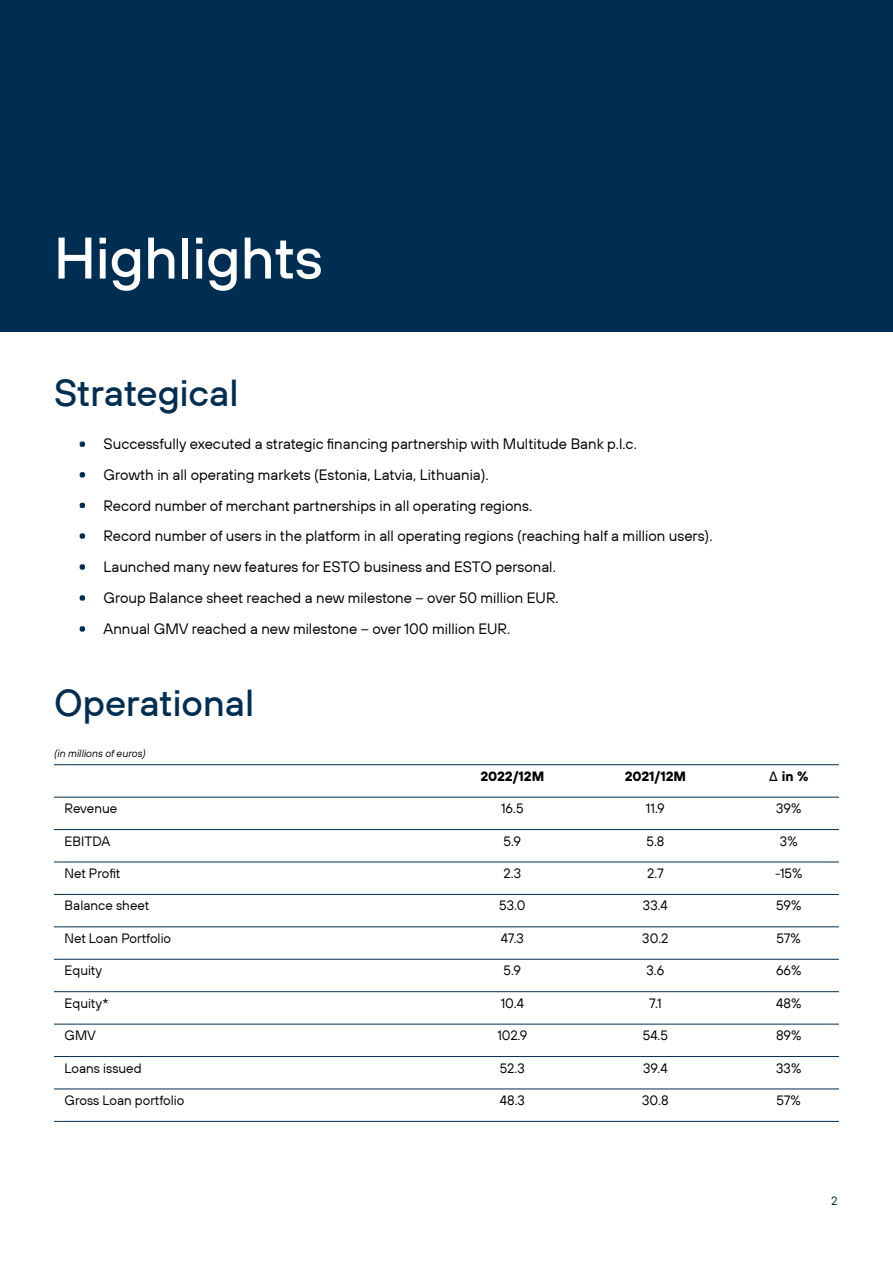
<style>
.page{position:relative;width:893px;height:1263px;background:#fff}
.page>*{position:absolute;margin:0;border:0;box-sizing:border-box;transform-origin:0 0}
.t1{font:500 58.5px "TT Hoves Pro";color:#fff}
.t2{font:500 37.5px "TT Hoves Pro";color:#002e52}
.t3{font:15px/30.8px "TT Hoves Pro";color:#000}
.t4{font:13.5px "TT Hoves Pro";color:#000}
.t5{font:700 13.5px "TT Hoves Pro";color:#000}
.t6{font:12px "TT Hoves Pro";color:#002e52}
.t7{font:italic 10.5px "TT Hoves Pro";color:#000}
</style>
<div class="page">
<div style="left:0;top:0;width:893px;height:332px;background:#002e52"></div>
<svg style="left:80px;top:441px;width:5px;height:6px"></svg>
<svg style="left:80px;top:472px;width:5px;height:5px"></svg>
<svg style="left:80px;top:503px;width:5px;height:5px"></svg>
<svg style="left:80px;top:533px;width:5px;height:6px"></svg>
<svg style="left:80px;top:595px;width:5px;height:6px"></svg>
<svg style="left:80px;top:564px;width:5px;height:6px"></svg>
<svg style="left:80px;top:626px;width:5px;height:6px"></svg>
<hr style="left:54px;top:764px;width:785px;height:1px;background:#002e52">
<hr style="left:54px;top:797px;width:785px;height:1px;background:#002e52">
<hr style="left:54px;top:829px;width:785px;height:1px;background:#002e52">
<hr style="left:54px;top:862px;width:785px;height:1px;background:#002e52">
<hr style="left:54px;top:894px;width:785px;height:1px;background:#002e52">
<hr style="left:54px;top:926px;width:785px;height:1px;background:#002e52">
<hr style="left:54px;top:959px;width:785px;height:1px;background:#002e52">
<hr style="left:54px;top:991px;width:785px;height:1px;background:#002e52">
<hr style="left:54px;top:1024px;width:785px;height:1px;background:#002e52">
<hr style="left:54px;top:1056px;width:785px;height:1px;background:#002e52">
<hr style="left:54px;top:1089px;width:785px;height:1px;background:#002e52">
<hr style="left:54px;top:1121px;width:785px;height:1px;background:#002e52">
<h1 class="t1" style="left:54px;top:220px;width:270px">Highlights</h1>
<h2 class="t2" style="left:54px;top:368px;width:186px">Strategical</h2>
<p class="t3" style="left:104px;top:428px;width:610px">Successfully executed a strategic financing partnership with Multitude Bank p.l.c.<br>Growth in all operating markets (Estonia, Latvia, Lithuania).<br>Record number of merchant partnerships in all operating regions.<br>Record number of users in the platform in all operating regions (reaching half a million users).<br>Launched many new features for ESTO business and ESTO personal.<br>Group Balance sheet reached a new milestone – over 50 million EUR.<br>Annual GMV reached a new milestone – over 100 million EUR.</p>
<h2 class="t2" style="left:54px;top:679px;width:202px">Operational</h2>
<p class="t7" style="left:54px;top:747px;width:93px">(in millions of euros)</p>
<p class="t4" style="left:65px;top:800px;width:54px">Revenue</p>
<p class="t4" style="left:65px;top:832px;width:47px">EBITDA</p>
<p class="t4" style="left:65px;top:865px;width:57px">Net Profit</p>
<p class="t4" style="left:65px;top:897px;width:86px">Balance sheet</p>
<p class="t4" style="left:65px;top:930px;width:108px">Net Loan Portfolio</p>
<p class="t4" style="left:65px;top:962px;width:39px">Equity</p>
<p class="t4" style="left:65px;top:994px;width:45px">Equity*</p>
<p class="t4" style="left:65px;top:1027px;width:33px">GMV</p>
<p class="t4" style="left:65px;top:1059px;width:78px">Loans issued</p>
<p class="t4" style="left:65px;top:1092px;width:121px">Gross Loan portfolio</p>
<p class="t5" style="left:480px;top:767px;width:65px">2022/12M</p>
<p class="t4" style="left:501px;top:800px;width:24px">16.5</p>
<p class="t4" style="left:504px;top:832px;width:19px">5.9</p>
<p class="t4" style="left:504px;top:865px;width:19px">2.3</p>
<p class="t4" style="left:499px;top:897px;width:28px">53.0</p>
<p class="t4" style="left:501px;top:930px;width:25px">47.3</p>
<p class="t4" style="left:504px;top:962px;width:19px">5.9</p>
<p class="t4" style="left:501px;top:994px;width:25px">10.4</p>
<p class="t4" style="left:497px;top:1027px;width:32px">102.9</p>
<p class="t4" style="left:500px;top:1059px;width:26px">52.3</p>
<p class="t4" style="left:500px;top:1092px;width:27px">48.3</p>
<p class="t5" style="left:625px;top:767px;width:63px">2021/12M</p>
<p class="t4" style="left:646px;top:800px;width:20px">11.9</p>
<p class="t4" style="left:646px;top:832px;width:20px">5.8</p>
<p class="t4" style="left:647px;top:865px;width:18px">2.7</p>
<p class="t4" style="left:643px;top:897px;width:26px">33.4</p>
<p class="t4" style="left:642px;top:930px;width:28px">30.2</p>
<p class="t4" style="left:646px;top:962px;width:19px">3.6</p>
<p class="t4" style="left:649px;top:994px;width:14px">7.1</p>
<p class="t4" style="left:643px;top:1027px;width:27px">54.5</p>
<p class="t4" style="left:643px;top:1059px;width:26px">39.4</p>
<p class="t4" style="left:642px;top:1092px;width:28px">30.8</p>
<p class="t5" style="left:769px;top:767px;width:41px">∆ in %</p>
<p class="t4" style="left:776px;top:800px;width:27px">39%</p>
<p class="t4" style="left:780px;top:832px;width:19px">3%</p>
<p class="t4" style="left:775px;top:865px;width:29px">-15%</p>
<p class="t4" style="left:776px;top:897px;width:27px">59%</p>
<p class="t4" style="left:777px;top:930px;width:26px">57%</p>
<p class="t4" style="left:776px;top:962px;width:27px">66%</p>
<p class="t4" style="left:776px;top:994px;width:27px">48%</p>
<p class="t4" style="left:776px;top:1027px;width:27px">89%</p>
<p class="t4" style="left:776px;top:1059px;width:27px">33%</p>
<p class="t4" style="left:777px;top:1092px;width:26px">57%</p>
<p class="t6" style="left:831px;top:1193px;width:8px">2</p>
</div>
